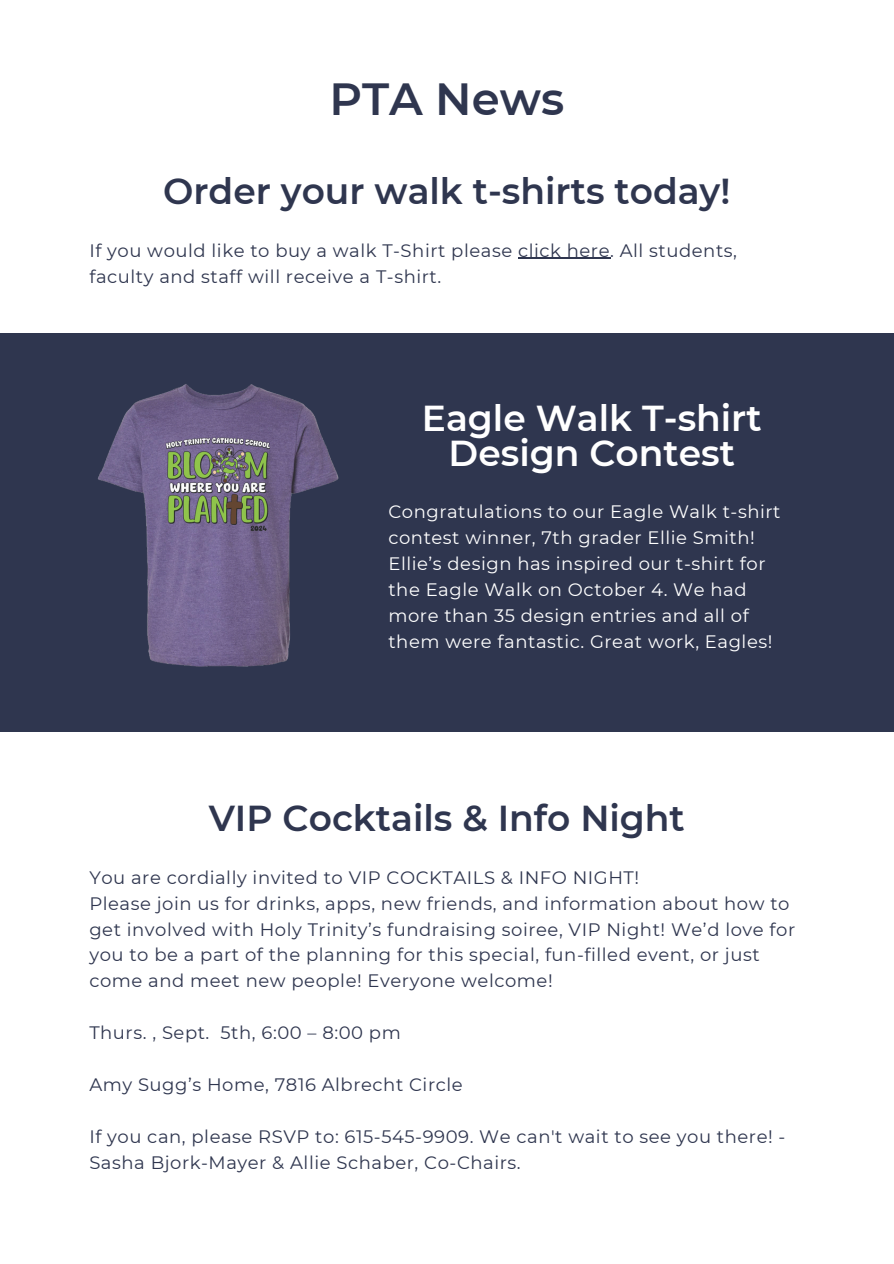
<style>
.page{position:relative;width:894px;height:1264px;background:#fff}
.page>*{position:absolute;margin:0;border:0;box-sizing:border-box;transform-origin:0 0}
.t1{font:600 45px "Montserrat";color:#2f364f}
.t2{font:600 36px "Montserrat";color:#2f364f}
.t3{font:600 36px/34.8px "Montserrat";color:#fff;text-align:center}
.t4{font:18px/25.8px "Montserrat";letter-spacing:.03em;color:#2f364f}
.t5{font:18px/25.8px "Montserrat";letter-spacing:.03em;color:#fff}
</style>
<div class="page">
<div style="left:0;top:333px;width:893px;height:398px;background:#2f364f"></div>
<img style="left:98px;top:384px;width:241px;height:283px">
<hr style="left:518px;top:258px;width:92px;height:1px;background:#2f364f">
<p class="t1" style="left:329px;top:71px;width:236px">PTA News</p>
<p class="t2" style="left:163px;top:169px;width:568px">Order your walk t-shirts today!</p>
<p class="t4" style="left:89px;top:237px;width:649px">If you would like to buy a walk T-Shirt please click here. All students, faculty and staff will receive a T-shirt.</p>
<p class="t3" style="left:422px;top:400px;width:341px">Eagle Walk T-shirt<br>Design Contest</p>
<h2 class="t5" style="left:388px;top:498px;width:393px">Congratulations to our Eagle Walk t-shirt contest winner, 7th grader Ellie Smith!<br>Ellie’s design has inspired our t-shirt for the Eagle Walk on October 4. We had more than 35 design entries and all of them were fantastic. Great work, Eagles!</h2>
<p class="t2" style="left:209px;top:796px;width:477px">VIP Cocktails &amp; Info Night</p>
<h2 class="t4" style="left:89px;top:864px;width:551px">You are cordially invited to VIP COCKTAILS &amp; INFO NIGHT!</h2>
<p class="t4" style="left:89px;top:890px;width:707px">Please join us for drinks, apps, new friends, and information about how to get involved with Holy Trinity’s fundraising soiree, VIP Night! We’d love for you to be a part of the planning for this special, fun-filled event, or just come and meet new people! Everyone welcome!</p>
<h2 class="t4" style="left:89px;top:1019px;width:313px">Thurs. , Sept. 5th, 6:00 – 8:00 pm</h2>
<p class="t4" style="left:89px;top:1071px;width:375px">Amy Sugg’s Home, 7816 Albrecht Circle</p>
<p class="t4" style="left:89px;top:1123px;width:697px">If you can, please RSVP to: 615-545-9909. We can't wait to see you there! -<br>Sasha Bjork-Mayer &amp; Allie Schaber, Co-Chairs.</p>
</div>
